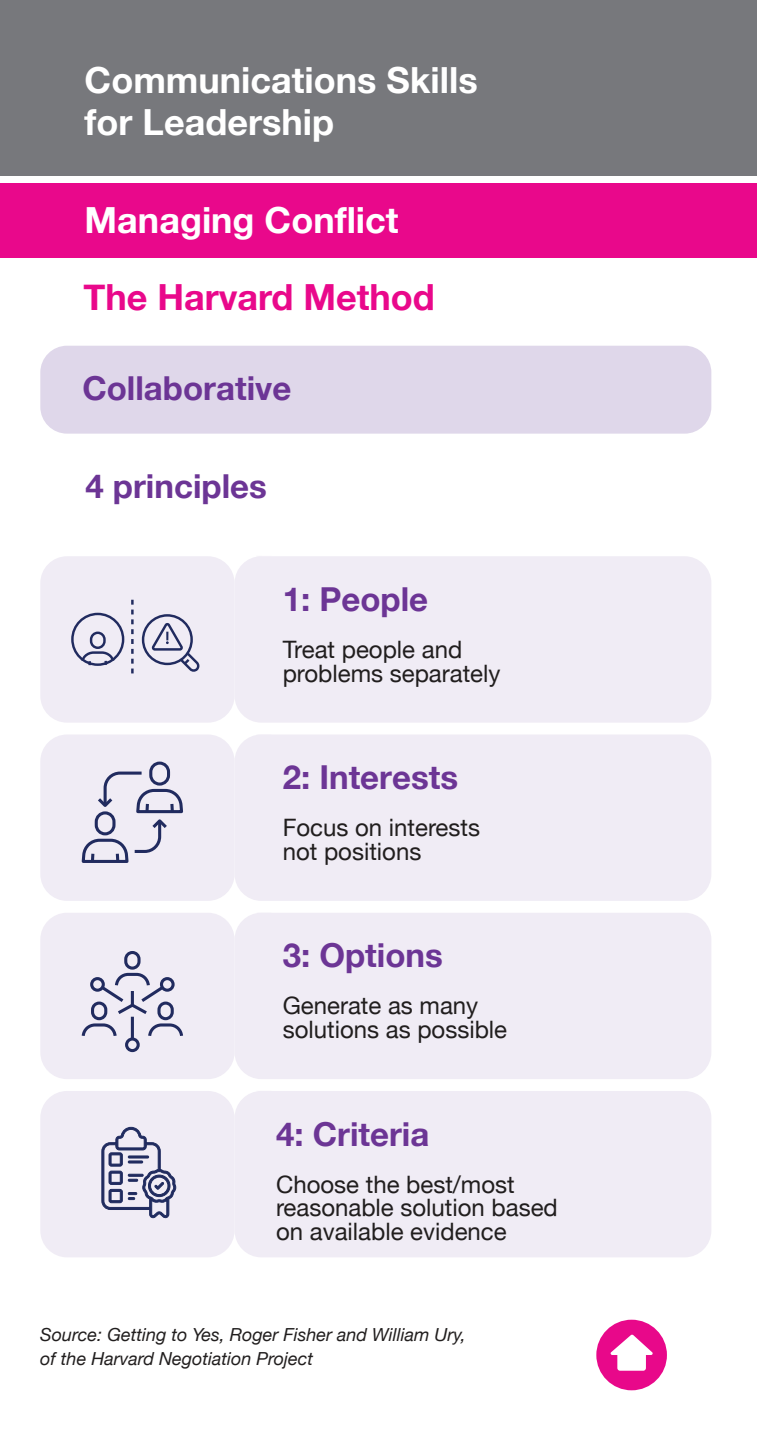
<style>
.page{position:relative;width:757px;height:1446px;background:#fff}
.page>*{position:absolute;margin:0;border:0;box-sizing:border-box;transform-origin:0 0}
.t1{font:700 36px/42px "Helvetica Neue";color:#fff}
.t2{font:700 36px "Helvetica Neue";color:#e9088b}
.t3{font:700 33px "Helvetica Neue";color:#6c3595}
.t4{font:24px/23.7px "Helvetica Neue";color:#211e1e}
.t5{font:italic 18px/23.7px "Helvetica Neue";color:#211e1e}
</style>
<div class="page">
<div style="left:0;top:0;width:756px;height:176px;background:#77787c"></div>
<div style="left:40px;top:346px;width:671px;height:88px;background:#dfd7ea;border-radius:27px"></div>
<div style="left:40px;top:556px;width:195px;height:166px;background:#f0ecf5;border-radius:27px"></div>
<div style="left:235px;top:556px;width:476px;height:166px;background:#f0ecf5;border-radius:27px"></div>
<div style="left:40px;top:734px;width:195px;height:167px;background:#f0ecf5;border-radius:27px"></div>
<div style="left:40px;top:913px;width:195px;height:166px;background:#f0ecf5;border-radius:27px"></div>
<div style="left:40px;top:1091px;width:195px;height:166px;background:#f0ecf5;border-radius:27px"></div>
<div style="left:235px;top:734px;width:476px;height:167px;background:#f0ecf5;border-radius:27px"></div>
<div style="left:235px;top:913px;width:476px;height:166px;background:#f0ecf5;border-radius:27px"></div>
<div style="left:235px;top:1091px;width:476px;height:166px;background:#f0ecf5;border-radius:27px"></div>
<div style="left:0;top:183px;width:757px;height:75px;background:#e9088b"></div>
<div style="left:149px;top:761px;width:21px;height:24px;border:3px solid #212b5f;border-radius:9px"></div>
<svg style="left:81px;top:770px;width:102px;height:93px"></svg>
<svg style="left:101px;top:1126px;width:75px;height:93px"></svg>
<div style="left:124px;top:951px;width:17px;height:18px;border:3px solid #212b5f;border-radius:7px"></div>
<div style="left:125px;top:1037px;width:15px;height:15px;border:3px solid #212b5f;border-radius:50%"></div>
<svg style="left:81px;top:972px;width:102px;height:67px"></svg>
<div style="left:157px;top:1001px;width:17px;height:19px;border:3px solid #212b5f;border-radius:7px"></div>
<svg style="left:79px;top:651px;width:37px;height:14px"></svg>
<div style="left:90px;top:631px;width:16px;height:18px;border:2px solid #212b5f;border-radius:7px"></div>
<div style="left:71px;top:613px;width:53px;height:53px;border:2px solid #212b5f;border-radius:50%"></div>
<svg style="left:131px;top:600px;width:3px;height:74px"></svg>
<div style="left:142px;top:614px;width:51px;height:51px;border:2px solid #212b5f;border-radius:50%"></div>
<svg style="left:150px;top:620px;width:50px;height:52px"></svg>
<div style="left:596px;top:1319px;width:71px;height:71px;background:#e8088a;border-radius:50%"></div>
<div style="left:617px;top:1351px;width:29px;height:19px;background:#fff;border-radius:3px"></div>
<svg style="left:610px;top:1334px;width:43px;height:21px"></svg>
<h1 class="t1" style="left:85px;top:60px;width:395px">Communications Skills for Leadership</h1>
<h1 class="t1" style="left:85px;top:200px;width:315px">Managing Conflict</h1>
<h1 class="t2" style="left:83px;top:269px;width:353px">The Harvard Method</h1>
<h2 class="t3" style="left:82px;top:362px;width:210px">Collaborative</h2>
<h2 class="t3" style="left:85px;top:460px;width:183px">4 principles</h2>
<h2 class="t3" style="left:283px;top:573px;width:147px">1: People</h2>
<p class="t4" style="left:283px;top:639px;width:219px">Treat people and problems separately</p>
<h2 class="t3" style="left:283px;top:751px;width:177px">2: Interests</h2>
<p class="t4" style="left:283px;top:817px;width:199px">Focus on interests not positions</p>
<h2 class="t3" style="left:283px;top:929px;width:162px">3: Options</h2>
<p class="t4" style="left:283px;top:995px;width:226px">Generate as many solutions as possible</p>
<h2 class="t3" style="left:276px;top:1108px;width:155px">4: Criteria</h2>
<p class="t4" style="left:276px;top:1173px;width:283px">Choose the best/most reasonable solution based on available evidence</p>
<p class="t5" style="left:40px;top:1324px;width:427px">Source: Getting to Yes, Roger Fisher and William Ury, of the Harvard Negotiation Project</p>
</div>
